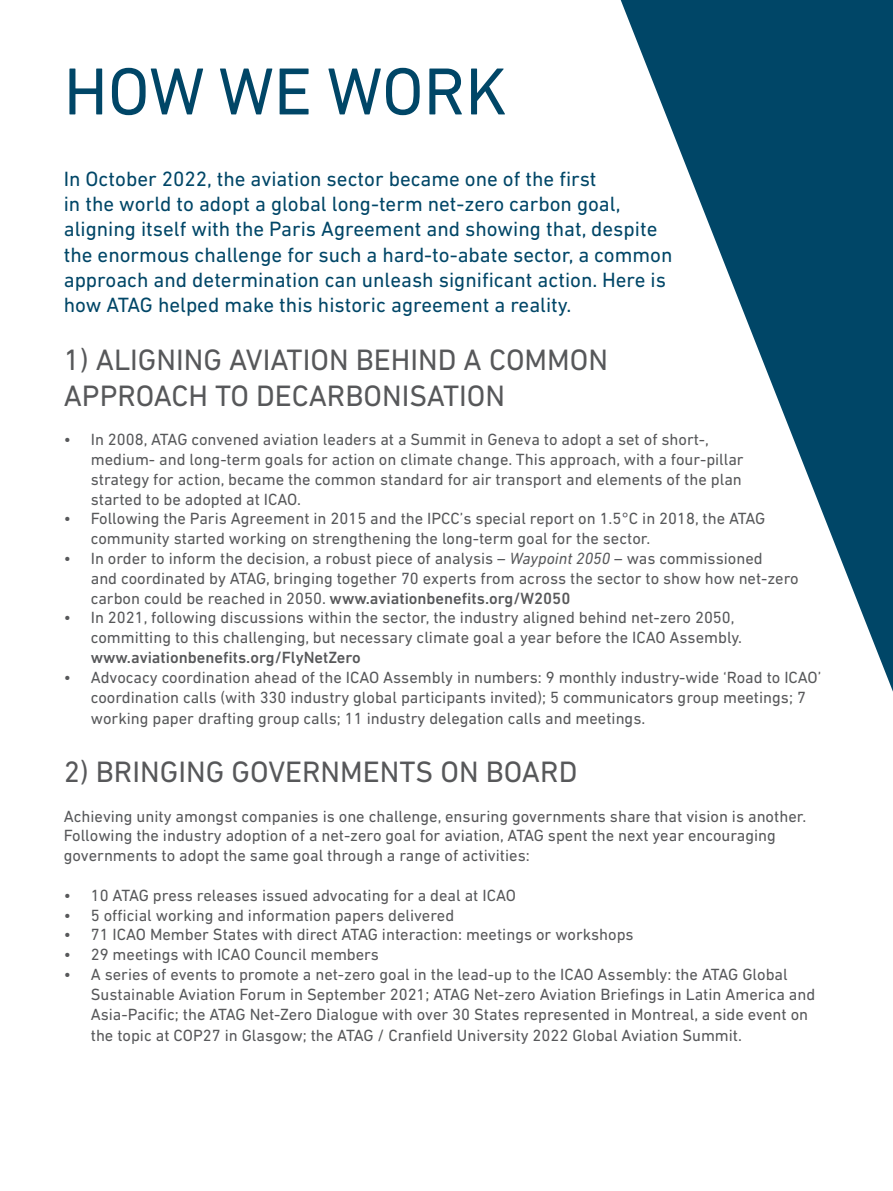
<style>
.page{position:relative;width:893px;height:1191px;background:#fff}
.page>*{position:absolute;margin:0;border:0;box-sizing:border-box;transform-origin:0 0}
.t1{font:67.5px "DIN Next LT Pro";color:#004667}
.t2{font:30px/36px "DIN Next LT Pro";color:#57585a}
.t3{font:21px/25.2px "DIN Next LT Pro";color:#004667}
.t4{font:16.5px/19.8px "DIN Next LT Pro";color:#57585a}
.s1{font-style:italic}
.s2{font-weight:500}
</style>
<div class="page">
<svg style="left:621px;top:0;width:272px;height:691px"></svg>
<p class="t1" style="left:64px;top:53px;width:445px">HOW WE WORK</p>
<p class="t3" style="left:64px;top:166px;width:610px">In October 2022, the aviation sector became one of the first<br>in the world to adopt a global long-term net-zero carbon goal, aligning itself with the Paris Agreement and showing that, despite the enormous challenge for such a hard-to-abate sector, a common approach and determination can unleash significant action. Here is how ATAG helped make this historic agreement a reality.</p>
<p class="t2" style="left:64px;top:341px;width:546px">1) ALIGNING AVIATION BEHIND A COMMON<br>APPROACH TO DECARBONISATION</p>
<p class="t4" style="left:91px;top:429px;width:654px;text-indent:-27px">• In 2008, ATAG convened aviation leaders at a Summit in Geneva to adopt a set of short-, medium- and long-term goals for action on climate change. This approach, with a four-pillar strategy for action, became the common standard for air transport and elements of the plan started to be adopted at ICAO.</p>
<p class="t4" style="left:91px;top:509px;width:676px;text-indent:-27px">• Following the Paris Agreement in 2015 and the IPCC’s special report on 1.5°C in 2018, the ATAG community started working on strengthening the long-term goal for the sector.</p>
<p class="t4" style="left:91px;top:548px;width:709px;text-indent:-27px">• In order to inform the decision, a robust piece of analysis – <span class="s1">Waypoint 2050</span> – was commissioned<br>and coordinated by ATAG, bringing together 70 experts from across the sector to show how net-zero carbon could be reached in 2050. <span class="s2">www.aviationbenefits.org/W2050</span></p>
<p class="t4" style="left:91px;top:608px;width:653px;text-indent:-27px">• In 2021, following discussions within the sector, the industry aligned behind net-zero 2050, committing to this challenging, but necessary climate goal a year before the ICAO Assembly. <span class="s2">www.aviationbenefits.org/FlyNetZero</span></p>
<p class="t4" style="left:91px;top:667px;width:732px;text-indent:-27px">• Advocacy coordination ahead of the ICAO Assembly in numbers: 9 monthly industry-wide ‘Road to ICAO’ coordination calls (with 330 industry global participants invited); 5 communicators group meetings; 7</p>
<p class="t4" style="left:91px;top:708px;width:556px">working paper drafting group calls; 11 industry delegation calls and meetings.</p>
<p class="t2" style="left:64px;top:753px;width:515px">2) BRINGING GOVERNMENTS ON BOARD</p>
<p class="t4" style="left:64px;top:806px;width:744px">Achieving unity amongst companies is one challenge, ensuring governments share that vision is another.<br>Following the industry adoption of a net-zero goal for aviation, ATAG spent the next year encouraging governments to adopt the same goal through a range of activities:</p>
<p class="t4" style="left:64px;top:885px;width:454px">• 10 ATAG press releases issued advocating for a deal at ICAO</p>
<p class="t4" style="left:64px;top:905px;width:392px">• 5 official working and information papers delivered</p>
<p class="t4" style="left:64px;top:924px;width:571px">• 71 ICAO Member States with direct ATAG interaction: meetings or workshops</p>
<p class="t4" style="left:64px;top:944px;width:317px">• 29 meetings with ICAO Council members</p>
<p class="t4" style="left:91px;top:964px;width:726px;text-indent:-27px">• A series of events to promote a net-zero goal in the lead-up to the ICAO Assembly: the ATAG Global<br>Sustainable Aviation Forum in September 2021; ATAG Net-zero Aviation Briefings in Latin America and<br>Asia-Pacific; the ATAG Net-Zero Dialogue with over 30 States represented in Montreal, a side event on</p>
<p class="t4" style="left:91px;top:1025px;width:653px">the topic at COP27 in Glasgow; the ATAG / Cranfield University 2022 Global Aviation Summit.</p>
</div>
